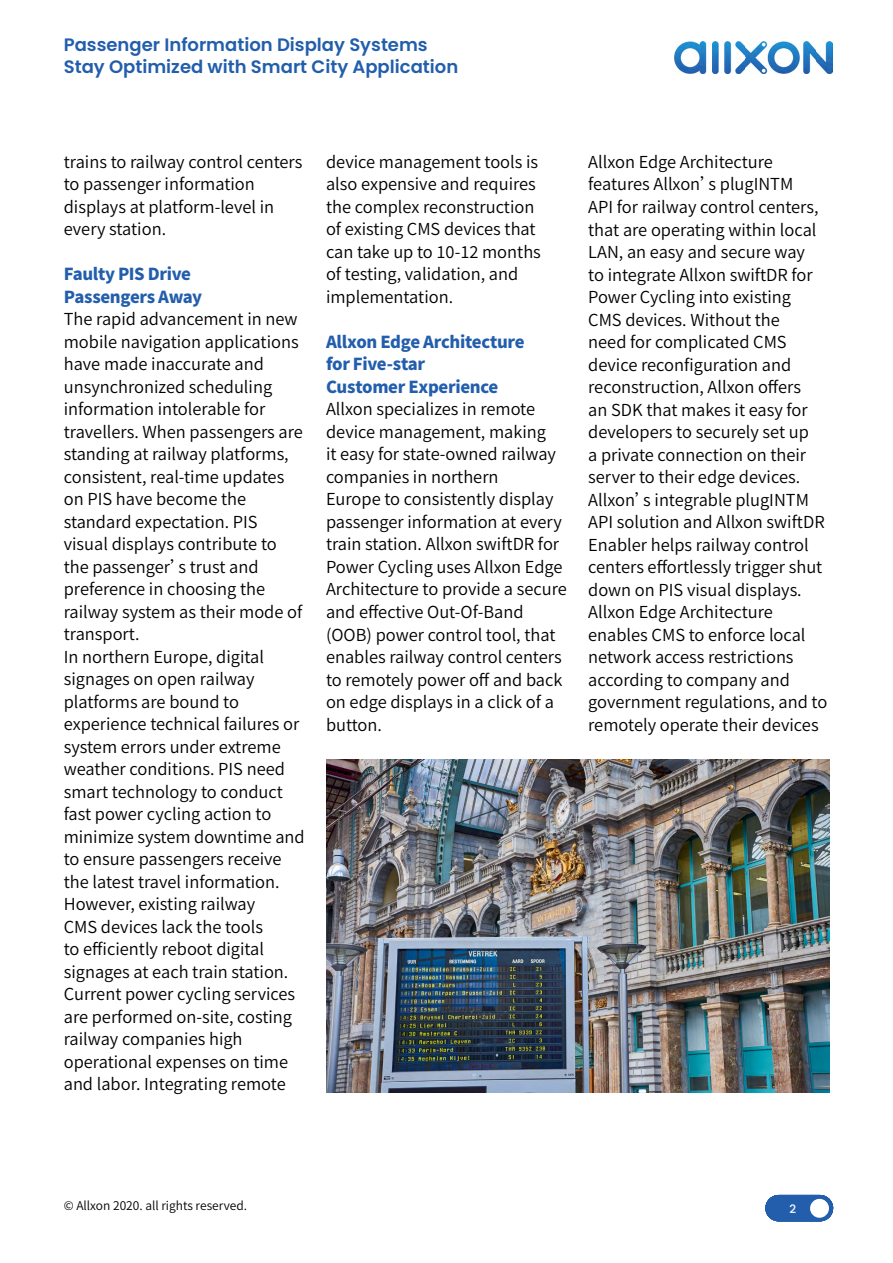
<style>
.page{position:relative;width:893px;height:1263px;background:#fff}
.page>*{position:absolute;margin:0;border:0;box-sizing:border-box;transform-origin:0 0}
.t1{font:500 19.35px "Poppins";color:#fff}
.t2{font:600 18px/21.6px "Poppins";color:#225eac}
.t3{font:16.5px/22.5px "Source Han Sans TW";color:#000}
.t4{font:800 16.5px/22.5px "Source Han Sans TW";letter-spacing:-.02em;color:#225eac}
.t5{font:12px "Source Han Sans TW";color:#000}
</style>
<div class="page">
<svg style="left:765px;top:1195px;width:69px;height:26px"></svg>
<div style="left:810px;top:1199px;width:19px;height:19px;background:#fff;border-radius:50%"></div>
<img style="left:674px;top:41px;width:159px;height:33px">
<img style="left:326px;top:759px;width:503px;height:334px">
<p class="t2" style="left:64px;top:34px;width:396px">Passenger Information Display Systems<br>Stay Optimized with Smart City Application</p>
<p class="t3" style="left:64px;top:151px;width:240px">trains to railway control centers to passenger information displays at platform-level in every station.</p>
<p class="t4" style="left:64px;top:263px;width:140px">Faulty PIS Drive<br>Passengers Away</p>
<p class="t3" style="left:64px;top:308px;width:242px">The rapid advancement in new mobile navigation applications have made inaccurate and unsynchronized scheduling information intolerable for travellers. When passengers are standing at railway platforms, consistent, real-time updates on PIS have become the standard expectation. PIS visual displays contribute to the passenger’s trust and preference in choosing the railway system as their mode of transport.<br>In northern Europe, digital signages on open railway platforms are bound to experience technical failures or system errors under extreme weather conditions. PIS need smart technology to conduct fast power cycling action to minimize system downtime and to ensure passengers receive the latest travel information.<br>However, existing railway<br>CMS devices lack the tools<br>to efficiently reboot digital signages at each train station.<br>Current power cycling services are performed on-site, costing railway companies high operational expenses on time and labor. Integrating remote</p>
<p class="t3" style="left:326px;top:151px;width:216px">device management tools is also expensive and requires the complex reconstruction of existing CMS devices that can take up to 10-12 months of testing, validation, and implementation.</p>
<p class="t4" style="left:326px;top:331px;width:200px">Allxon Edge Architecture for Five-star<br>Customer Experience</p>
<p class="t3" style="left:326px;top:398px;width:242px">Allxon specializes in remote device management, making<br>it easy for state-owned railway companies in northern<br>Europe to consistently display passenger information at every train station. Allxon swiftDR for<br>Power Cycling uses Allxon Edge<br>Architecture to provide a secure and effective Out-Of-Band (OOB) power control tool, that enables railway control centers to remotely power off and back on edge displays in a click of a button.</p>
<p class="t3" style="left:588px;top:151px;width:241px">Allxon Edge Architecture features Allxon’s plugINTM<br>API for railway control centers, that are operating within local<br>LAN, an easy and secure way<br>to integrate Allxon swiftDR for<br>Power Cycling into existing<br>CMS devices. Without the<br>need for complicated CMS device reconfiguration and reconstruction, Allxon offers<br>an SDK that makes it easy for developers to securely set up<br>a private connection on their server to their edge devices.<br>Allxon’s integrable plugINTM<br>API solution and Allxon swiftDR<br>Enabler helps railway control centers effortlessly trigger shut down on PIS visual displays.<br>Allxon Edge Architecture enables CMS to enforce local network access restrictions according to company and government regulations, and to remotely operate their devices</p>
<p class="t5" style="left:64px;top:1199px;width:185px">© Allxon 2020. all rights reserved.</p>
<p class="t1" style="left:780px;top:1197px;width:21px">0 1<sup>2</sup></p>
</div>
